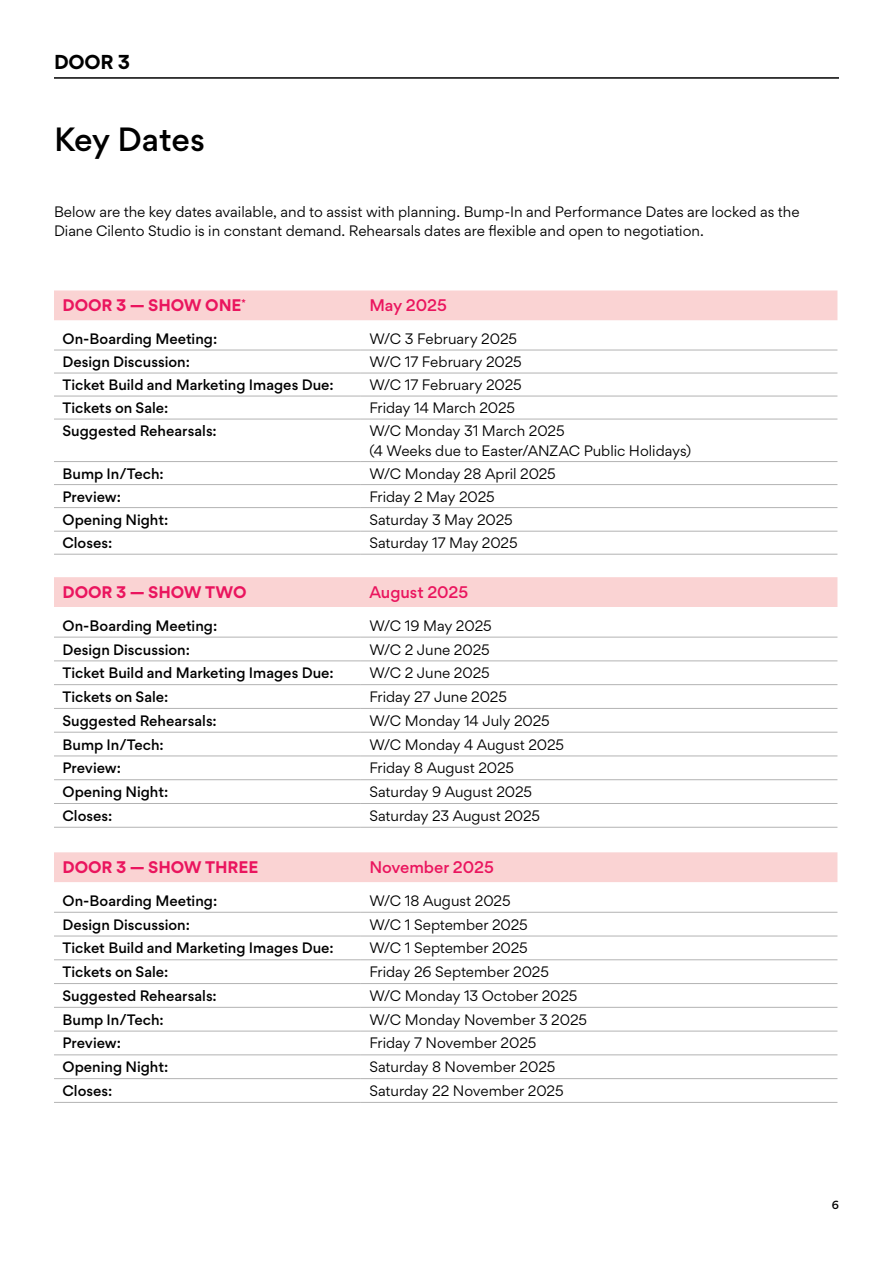
<style>
.page{position:relative;width:893px;height:1263px;background:#fff}
.page>*{position:absolute;margin:0;border:0;box-sizing:border-box;transform-origin:0 0}
.t1{font:500 30px "Gordita";letter-spacing:-.005em;color:#000}
.t2{font:700 18px "Gordita";color:#000}
.t3{font:700 15px "Gordita";letter-spacing:-.005em;color:#ea155e}
.t4{font:500 15px "Gordita";letter-spacing:-.005em;color:#ea155e}
.t5{font:13.5px/19.5px "Gordita";letter-spacing:-.005em;color:#000}
.t6{font:500 13.5px "Gordita";color:#000}
.t7{font:500 10.5px "Gordita";color:#000}
</style>
<div class="page">
<svg style="left:54px;top:290px;width:783px;height:592px"></svg>
<hr style="left:54px;top:350px;width:307px;height:1px;background:#b3b3b3">
<hr style="left:361px;top:350px;width:476px;height:1px;background:#b3b3b3">
<hr style="left:54px;top:373px;width:307px;height:1px;background:#b3b3b3">
<hr style="left:361px;top:373px;width:476px;height:1px;background:#b3b3b3">
<hr style="left:54px;top:396px;width:307px;height:1px;background:#b3b3b3">
<hr style="left:361px;top:396px;width:476px;height:1px;background:#b3b3b3">
<hr style="left:54px;top:419px;width:307px;height:1px;background:#b3b3b3">
<hr style="left:361px;top:419px;width:476px;height:1px;background:#b3b3b3">
<hr style="left:54px;top:461px;width:307px;height:1px;background:#b3b3b3">
<hr style="left:361px;top:461px;width:476px;height:1px;background:#b3b3b3">
<hr style="left:54px;top:484px;width:307px;height:1px;background:#b3b3b3">
<hr style="left:361px;top:484px;width:476px;height:1px;background:#b3b3b3">
<hr style="left:54px;top:507px;width:307px;height:1px;background:#b3b3b3">
<hr style="left:361px;top:507px;width:476px;height:1px;background:#b3b3b3">
<hr style="left:54px;top:531px;width:307px;height:1px;background:#b3b3b3">
<hr style="left:361px;top:531px;width:476px;height:1px;background:#b3b3b3">
<hr style="left:54px;top:554px;width:307px;height:1px;background:#b3b3b3">
<hr style="left:361px;top:554px;width:476px;height:1px;background:#b3b3b3">
<hr style="left:54px;top:637px;width:307px;height:1px;background:#b3b3b3">
<hr style="left:361px;top:637px;width:476px;height:1px;background:#b3b3b3">
<hr style="left:54px;top:660px;width:307px;height:1px;background:#b3b3b3">
<hr style="left:361px;top:660px;width:476px;height:1px;background:#b3b3b3">
<hr style="left:54px;top:684px;width:307px;height:1px;background:#b3b3b3">
<hr style="left:361px;top:684px;width:476px;height:1px;background:#b3b3b3">
<hr style="left:54px;top:708px;width:307px;height:1px;background:#b3b3b3">
<hr style="left:361px;top:708px;width:476px;height:1px;background:#b3b3b3">
<hr style="left:54px;top:732px;width:307px;height:1px;background:#b3b3b3">
<hr style="left:361px;top:732px;width:476px;height:1px;background:#b3b3b3">
<hr style="left:54px;top:755px;width:307px;height:1px;background:#b3b3b3">
<hr style="left:361px;top:755px;width:476px;height:1px;background:#b3b3b3">
<hr style="left:54px;top:779px;width:307px;height:1px;background:#b3b3b3">
<hr style="left:361px;top:779px;width:476px;height:1px;background:#b3b3b3">
<hr style="left:54px;top:803px;width:307px;height:1px;background:#b3b3b3">
<hr style="left:361px;top:803px;width:476px;height:1px;background:#b3b3b3">
<hr style="left:54px;top:827px;width:307px;height:1px;background:#b3b3b3">
<hr style="left:361px;top:827px;width:476px;height:1px;background:#b3b3b3">
<hr style="left:54px;top:912px;width:307px;height:1px;background:#b3b3b3">
<hr style="left:361px;top:912px;width:476px;height:1px;background:#b3b3b3">
<hr style="left:54px;top:936px;width:307px;height:1px;background:#b3b3b3">
<hr style="left:361px;top:936px;width:476px;height:1px;background:#b3b3b3">
<hr style="left:54px;top:959px;width:307px;height:1px;background:#b3b3b3">
<hr style="left:361px;top:959px;width:476px;height:1px;background:#b3b3b3">
<hr style="left:54px;top:983px;width:307px;height:1px;background:#b3b3b3">
<hr style="left:361px;top:983px;width:476px;height:1px;background:#b3b3b3">
<hr style="left:54px;top:1007px;width:307px;height:1px;background:#b3b3b3">
<hr style="left:361px;top:1007px;width:476px;height:1px;background:#b3b3b3">
<hr style="left:54px;top:1031px;width:307px;height:1px;background:#b3b3b3">
<hr style="left:361px;top:1031px;width:476px;height:1px;background:#b3b3b3">
<hr style="left:54px;top:1054px;width:307px;height:1px;background:#b3b3b3">
<hr style="left:361px;top:1054px;width:476px;height:1px;background:#b3b3b3">
<hr style="left:54px;top:1078px;width:307px;height:1px;background:#b3b3b3">
<hr style="left:361px;top:1078px;width:476px;height:1px;background:#b3b3b3">
<hr style="left:54px;top:1102px;width:307px;height:1px;background:#b3b3b3">
<hr style="left:361px;top:1102px;width:476px;height:1px;background:#b3b3b3">
<hr style="left:54px;top:77px;width:785px;height:2px;background:#000">
<h2 class="t2" style="left:54px;top:47px;width:78px">DOOR 3</h2>
<h1 class="t1" style="left:54px;top:117px;width:152px">Key Dates</h1>
<p class="t5" style="left:54px;top:202px;width:747px">Below are the key dates available, and to assist with planning. Bump-In and Performance Dates are locked as the<br>Diane Cilento Studio is in constant demand. Rehearsals dates are flexible and open to negotiation.</p>
<p class="t3" style="left:63px;top:294px;width:185px">DOOR 3 — SHOW ONE<sup>*</sup></p>
<p class="t4" style="left:369px;top:294px;width:79px">May 2025</p>
<p class="t6" style="left:63px;top:329px;width:156px">On-Boarding Meeting:</p>
<p class="t5" style="left:369px;top:329px;width:149px">W/C 3 February 2025</p>
<p class="t6" style="left:63px;top:352px;width:129px">Design Discussion:</p>
<p class="t5" style="left:369px;top:352px;width:154px">W/C 17 February 2025</p>
<p class="t6" style="left:63px;top:375px;width:273px">Ticket Build and Marketing Images Due:</p>
<p class="t5" style="left:369px;top:375px;width:154px">W/C 17 February 2025</p>
<p class="t6" style="left:63px;top:398px;width:107px">Tickets on Sale:</p>
<p class="t5" style="left:369px;top:398px;width:147px">Friday 14 March 2025</p>
<p class="t6" style="left:63px;top:421px;width:156px">Suggested Rehearsals:</p>
<p class="t5" style="left:369px;top:421px;width:323px">W/C Monday 31 March 2025<br>(4 Weeks due to Easter/ANZAC Public Holidays)</p>
<p class="t6" style="left:63px;top:463px;width:103px">Bump In/Tech:</p>
<p class="t5" style="left:369px;top:463px;width:188px">W/C Monday 28 April 2025</p>
<p class="t6" style="left:62px;top:486px;width:60px">Preview:</p>
<p class="t5" style="left:369px;top:486px;width:127px">Friday 2 May 2025</p>
<p class="t6" style="left:62px;top:509px;width:107px">Opening Night:</p>
<p class="t5" style="left:369px;top:509px;width:145px">Saturday 3 May 2025</p>
<p class="t6" style="left:62px;top:533px;width:51px">Closes:</p>
<p class="t5" style="left:369px;top:533px;width:150px">Saturday 17 May 2025</p>
<p class="t3" style="left:63px;top:580px;width:185px">DOOR 3 — SHOW TWO</p>
<p class="t4" style="left:369px;top:581px;width:100px">August 2025</p>
<p class="t6" style="left:63px;top:615px;width:156px">On-Boarding Meeting:</p>
<p class="t5" style="left:369px;top:616px;width:124px">W/C 19 May 2025</p>
<p class="t6" style="left:63px;top:639px;width:129px">Design Discussion:</p>
<p class="t5" style="left:369px;top:639px;width:122px">W/C 2 June 2025</p>
<p class="t6" style="left:63px;top:663px;width:273px">Ticket Build and Marketing Images Due:</p>
<p class="t5" style="left:369px;top:663px;width:122px">W/C 2 June 2025</p>
<p class="t6" style="left:63px;top:687px;width:107px">Tickets on Sale:</p>
<p class="t5" style="left:369px;top:687px;width:139px">Friday 27 June 2025</p>
<p class="t6" style="left:63px;top:710px;width:156px">Suggested Rehearsals:</p>
<p class="t5" style="left:369px;top:711px;width:182px">W/C Monday 14 July 2025</p>
<p class="t6" style="left:63px;top:734px;width:103px">Bump In/Tech:</p>
<p class="t5" style="left:369px;top:734px;width:196px">W/C Monday 4 August 2025</p>
<p class="t6" style="left:63px;top:758px;width:60px">Preview:</p>
<p class="t5" style="left:369px;top:758px;width:146px">Friday 8 August 2025</p>
<p class="t6" style="left:63px;top:782px;width:107px">Opening Night:</p>
<p class="t5" style="left:369px;top:782px;width:164px">Saturday 9 August 2025</p>
<p class="t6" style="left:63px;top:805px;width:51px">Closes:</p>
<p class="t5" style="left:369px;top:806px;width:172px">Saturday 23 August 2025</p>
<p class="t3" style="left:63px;top:855px;width:197px">DOOR 3 — SHOW THREE</p>
<p class="t4" style="left:369px;top:856px;width:126px">November 2025</p>
<p class="t6" style="left:63px;top:890px;width:156px">On-Boarding Meeting:</p>
<p class="t5" style="left:369px;top:891px;width:143px">W/C 18 August 2025</p>
<p class="t6" style="left:63px;top:914px;width:129px">Design Discussion:</p>
<p class="t5" style="left:369px;top:914px;width:160px">W/C 1 September 2025</p>
<p class="t6" style="left:63px;top:938px;width:273px">Ticket Build and Marketing Images Due:</p>
<p class="t5" style="left:369px;top:938px;width:160px">W/C 1 September 2025</p>
<p class="t6" style="left:63px;top:962px;width:107px">Tickets on Sale:</p>
<p class="t5" style="left:369px;top:962px;width:181px">Friday 26 September 2025</p>
<p class="t6" style="left:63px;top:986px;width:156px">Suggested Rehearsals:</p>
<p class="t5" style="left:369px;top:986px;width:210px">W/C Monday 13 October 2025</p>
<p class="t6" style="left:63px;top:1009px;width:103px">Bump In/Tech:</p>
<p class="t5" style="left:369px;top:1009px;width:219px">W/C Monday November 3 2025</p>
<p class="t6" style="left:63px;top:1033px;width:60px">Preview:</p>
<p class="t5" style="left:369px;top:1033px;width:168px">Friday 7 November 2025</p>
<p class="t6" style="left:63px;top:1057px;width:107px">Opening Night:</p>
<p class="t5" style="left:369px;top:1057px;width:187px">Saturday 8 November 2025</p>
<p class="t6" style="left:63px;top:1081px;width:51px">Closes:</p>
<p class="t5" style="left:369px;top:1081px;width:196px">Saturday 22 November 2025</p>
<p class="t7" style="left:832px;top:1197px;width:9px">6</p>
</div>
